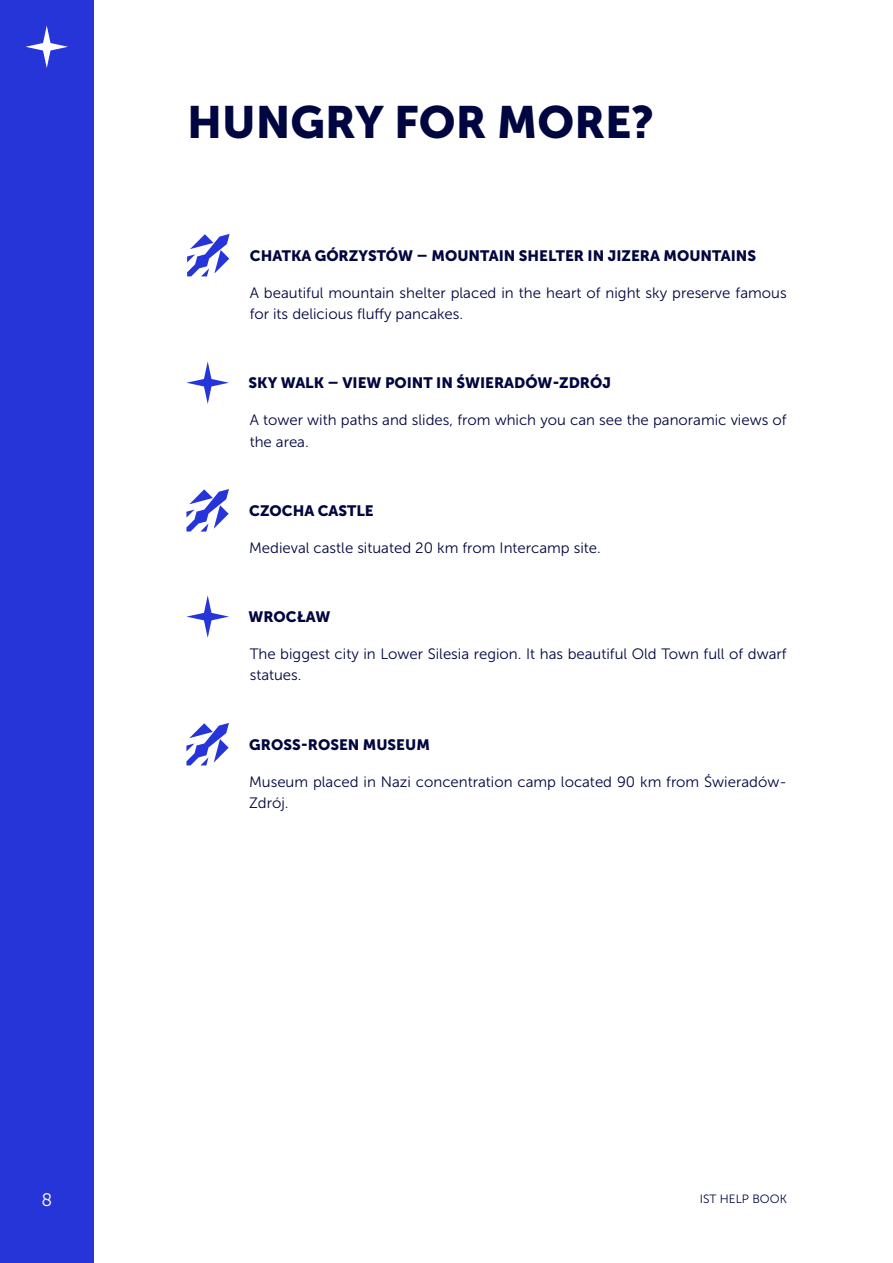
<style>
.page{position:relative;width:893px;height:1263px;background:#fff}
.page>*{position:absolute;margin:0;border:0;box-sizing:border-box;transform-origin:0 0}
.t1{font:45px "Museo Sans 900";color:#00063f}
.t2{font:18px "Museo Sans 300";color:#fff}
.t3{font:15px "Museo Sans 300";color:#00063f}
.t4{font:15px "Museo Sans 900";color:#00063f}
.t5{font:12px "Museo Sans 300";color:#00063f}
</style>
<div class="page">
<div style="left:0;top:0;width:94px;height:1263px;background:#2635d7"></div>
<svg style="left:26px;top:26px;width:42px;height:42px"></svg>
<svg style="left:187px;top:234px;width:43px;height:42px"></svg>
<svg style="left:186px;top:489px;width:43px;height:42px"></svg>
<svg style="left:186px;top:723px;width:43px;height:42px"></svg>
<svg style="left:186px;top:595px;width:43px;height:43px"></svg>
<svg style="left:186px;top:361px;width:43px;height:43px"></svg>
<p class="t1" style="left:187px;top:105px;width:468px">HUNGRY FOR MORE?</p>
<p class="t4" style="left:250px;top:249px;width:508px">CHATKA GÓRZYSTÓW – MOUNTAIN SHELTER IN JIZERA MOUNTAINS</p>
<p class="t3" style="left:250px;top:286px;width:538px">A beautiful mountain shelter placed in the heart of night sky preserve famous</p>
<p class="t3" style="left:250px;top:308px;width:215px">for its delicious fluffy pancakes.</p>
<p class="t4" style="left:248px;top:377px;width:364px">SKY WALK – VIEW POINT IN ŚWIERADÓW-ZDRÓJ</p>
<p class="t3" style="left:250px;top:414px;width:538px">A tower with paths and slides, from which you can see the panoramic views of</p>
<p class="t3" style="left:250px;top:435px;width:61px">the area.</p>
<p class="t4" style="left:249px;top:504px;width:126px">CZOCHA CASTLE</p>
<p class="t3" style="left:249px;top:542px;width:353px">Medieval castle situated 20 km from Intercamp site.</p>
<p class="t4" style="left:248px;top:611px;width:84px">WROCŁAW</p>
<p class="t3" style="left:250px;top:648px;width:538px">The biggest city in Lower Silesia region. It has beautiful Old Town full of dwarf</p>
<p class="t3" style="left:250px;top:669px;width:53px">statues.</p>
<p class="t4" style="left:249px;top:738px;width:182px">GROSS-ROSEN MUSEUM</p>
<p class="t3" style="left:249px;top:775px;width:539px">Museum placed in Nazi concentration camp located 90 km from Świeradów-</p>
<p class="t3" style="left:249px;top:797px;width:41px">Zdrój.</p>
<p class="t2" style="left:41px;top:1192px;width:12px">8</p>
<p class="t5" style="left:700px;top:1194px;width:88px">IST HELP BOOK</p>
</div>
